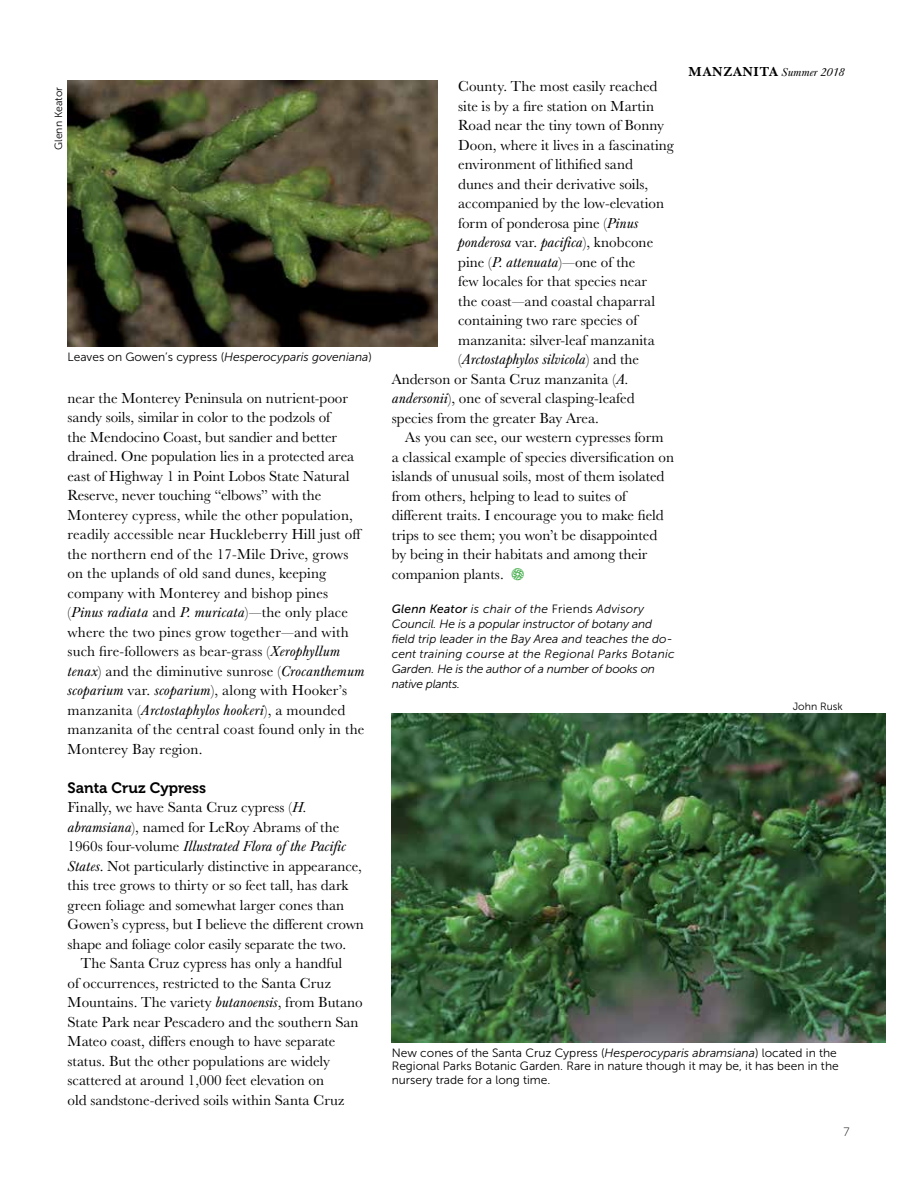
<style>
.page{position:relative;width:918px;height:1188px;background:#fff}
.page>*{position:absolute;margin:0;border:0;box-sizing:border-box;transform-origin:0 0}
.t1{font:15px/19.5px "Baskerville URW";color:#000}
.t2{font:italic 15px "Baskerville URW";color:#000}
.t3{font:15px "Museo 700";color:#000}
.t4{font:italic 12px/15px "Museo Sans 300";color:#000}
.t5{font:12px/13.5px "Museo Sans 300";color:#000}
.t6{font:italic 12px "Baskerville URW";color:#000}
.t7{font:12px "Museo Sans 100";color:#000}
.t8{font:10.5px "Museo Sans 300";color:#000}
.s1{font-style:italic}
.s2{font-style:normal}
.s3{font-family:"Museo Sans 500"}
.s4{font-weight:700;font-style:normal;font-size:13.5px}
</style>
<div class="page">
<img style="left:392px;top:714px;width:494px;height:329px">
<img style="left:68px;top:81px;width:370px;height:266px">
<p class="t8" style="left:53px;top:150px;width:64px;rotate:-90deg">Glenn Keator</p>
<p class="t5" style="left:68px;top:350px;width:306px">Leaves on Gowen’s cypress (<span class="s1">Hesperocyparis goveniana</span>)</p>
<p class="t1" style="left:67px;top:388px;width:299px">near the Monterey Peninsula on nutrient-poor sandy soils, similar in color to the podzols of<br>the Mendocino Coast, but sandier and better drained. One population lies in a protected area east of Highway 1 in Point Lobos State Natural Reserve, never touching “elbows” with the Monterey cypress, while the other population, readily accessible near Huckleberry Hill just off the northern end of the 17-Mile Drive, grows on the uplands of old sand dunes, keeping company with Monterey and bishop pines (<span class="s1">Pinus radiata</span> and <span class="s1">P. muricata</span>)—the only place where the two pines grow together—and with such fire-followers as bear-grass (<span class="s1">Xerophyllum tenax</span>) and the diminutive sunrose (<span class="s1">Crocanthemum scoparium</span> var. <span class="s1">scoparium</span>), along with Hooker’s manzanita (<span class="s1">Arctostaphylos hookeri</span>), a mounded manzanita of the central coast found only in the Monterey Bay region.</p>
<p class="t3" style="left:67px;top:779px;width:140px">Santa Cruz Cypress</p>
<p class="t1" style="left:67px;top:797px;width:298px">Finally, we have Santa Cruz cypress (<span class="s1">H. abramsiana</span>), named for LeRoy Abrams of the 1960s four-volume <span class="s1">Illustrated Flora of the Pacific States</span>. Not particularly distinctive in appearance, this tree grows to thirty or so feet tall, has dark green foliage and somewhat larger cones than Gowen’s cypress, but I believe the different crown shape and foliage color easily separate the two.</p>
<p class="t1" style="left:67px;top:953px;width:297px;text-indent:14px">The Santa Cruz cypress has only a handful<br>of occurrences, restricted to the Santa Cruz Mountains. The variety <span class="s1">butanoensis</span>, from Butano State Park near Pescadero and the southern San Mateo coast, differs enough to have separate status. But the other populations are widely scattered at around 1,000 feet elevation on<br>old sandstone-derived soils within Santa Cruz</p>
<p class="t1" style="left:458px;top:76px;width:201px">County. The most easily reached</p>
<p class="t1" style="left:458px;top:95px;width:197px">site is by a fire station on Martin</p>
<p class="t1" style="left:458px;top:115px;width:207px">Road near the tiny town of Bonny</p>
<p class="t1" style="left:458px;top:134px;width:217px">Doon, where it lives in a fascinating</p>
<p class="t1" style="left:458px;top:154px;width:176px">environment of lithified sand</p>
<p class="t1" style="left:458px;top:173px;width:192px">dunes and their derivative soils,</p>
<p class="t1" style="left:458px;top:193px;width:207px">accompanied by the low-elevation</p>
<p class="t1" style="left:458px;top:212px;width:181px">form of ponderosa pine (<span class="s1">Pinus</span></p>
<p class="t2" style="left:458px;top:234px;width:197px">ponderosa <span class="s2">var.</span> pacifica<span class="s2">), knobcone</span></p>
<p class="t1" style="left:458px;top:251px;width:179px">pine (<span class="s1">P. attenuata</span>)—one of the</p>
<p class="t1" style="left:458px;top:271px;width:190px">few locales for that species near</p>
<p class="t1" style="left:458px;top:290px;width:198px">the coast—and coastal chaparral</p>
<p class="t1" style="left:458px;top:310px;width:181px">containing two rare species of</p>
<p class="t1" style="left:458px;top:329px;width:198px">manzanita: silver-leaf manzanita</p>
<p class="t2" style="left:458px;top:351px;width:182px"><span class="s2">(</span>Arctostaphylos silvicola<span class="s2">) and the</span></p>
<p class="t1" style="left:392px;top:368px;width:238px">Anderson or Santa Cruz manzanita (<span class="s1">A.</span></p>
<p class="t1" style="left:392px;top:388px;width:244px"><span class="s1">andersonii</span>), one of several clasping-leafed</p>
<p class="t1" style="left:392px;top:407px;width:209px">species from the greater Bay Area.</p>
<p class="t1" style="left:405px;top:427px;width:260px">As you can see, our western cypresses form</p>
<p class="t1" style="left:392px;top:446px;width:284px">a classical example of species diversification on</p>
<p class="t1" style="left:392px;top:466px;width:274px">islands of unusual soils, most of them isolated</p>
<p class="t1" style="left:392px;top:485px;width:236px">from others, helping to lead to suites of</p>
<p class="t1" style="left:392px;top:505px;width:273px">different traits. I encourage you to make field</p>
<p class="t1" style="left:392px;top:524px;width:267px">trips to see them; you won’t be disappointed</p>
<p class="t1" style="left:392px;top:544px;width:257px">by being in their habitats and among their</p>
<p class="t1" style="left:392px;top:563px;width:134px">companion plants. <sup>❑</sup></p>
<p class="t4" style="left:392px;top:602px;width:284px"><span class="s3">Glenn Keator</span> is chair of the <span class="s2">Friends</span> Advisory Council. He is a popular instructor of botany and field trip leader in the Bay Area and teaches the do&shy;cent training course at the Regional Parks Botanic Garden. He is the author of a number of books on native plants.</p>
<p class="t6" style="left:689px;top:65px;width:158px"><span class="s4">MANZANITA</span> Summer 2018</p>
<p class="t8" style="left:793px;top:701px;width:52px">John Rusk</p>
<p class="t5" style="left:392px;top:1046px;width:448px">New cones of the Santa Cruz Cypress (<span class="s1">Hesperocyparis abramsiana</span>) located in the<br>Regional Parks Botanic Garden. Rare in nature though it may be, it has been in the nursery trade for a long time.</p>
<p class="t7" style="left:843px;top:1125px;width:8px">7</p>
</div>
